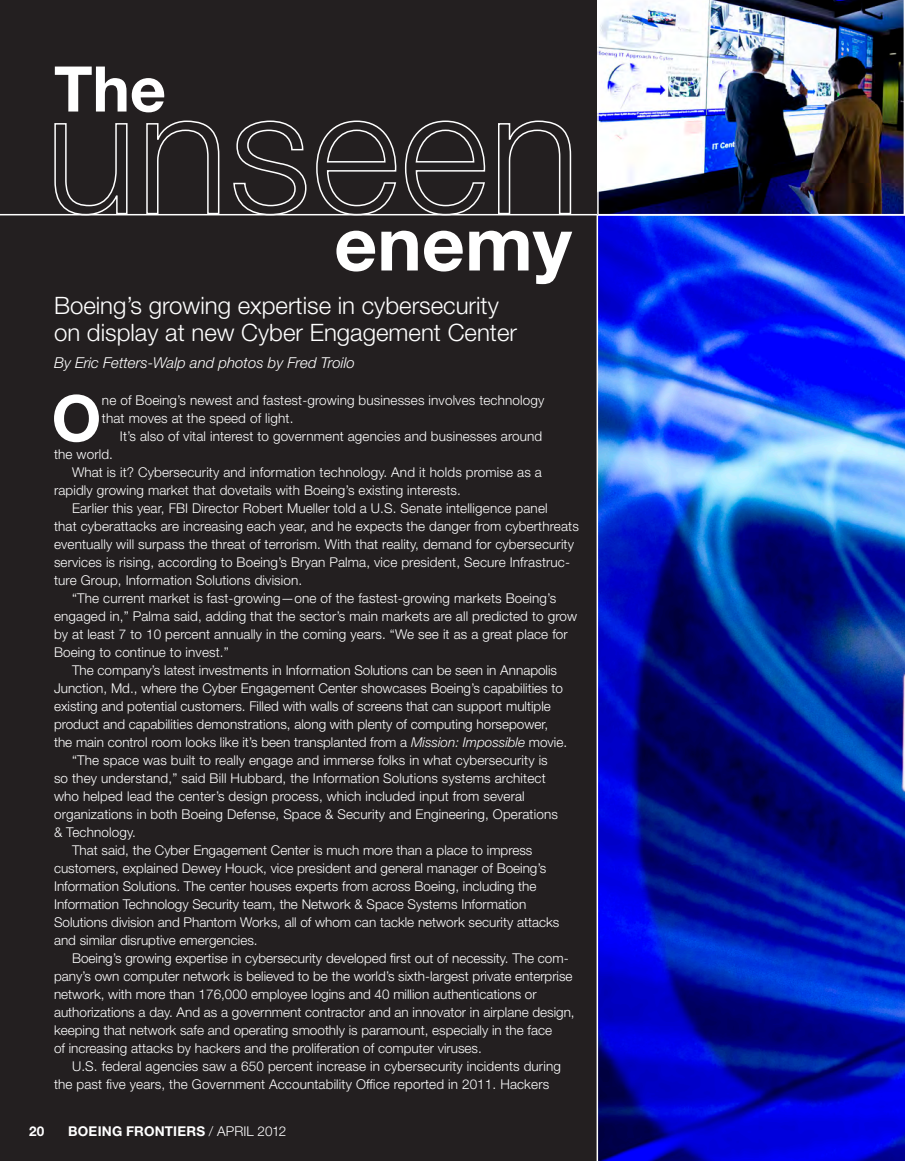
<style>
.page{position:relative;width:905px;height:1161px;background:#fff}
.page>*{position:absolute;margin:0;border:0;box-sizing:border-box;transform-origin:0 0}
.Headline_-_42{font:700 75px "Helvetica Neue LT Std";color:#fff}
.Drop_Cap{font:700 63.9px "Helvetica Neue LT Std";color:#fff}
.Headline_-_42-2{font:700 63px "Helvetica Neue LT Std";color:#fff}
.Deckhead{font:300 24px/27px "Helvetica Neue LT Std";color:#fff}
.Deckhead-2{font:italic 300 15px "Helvetica Neue LT Std";color:#fff}
.Body_copy{font:300 13.5px/18px "Helvetica Neue LT Std";color:#fff}
.Drop_Cap-2{font:300 13.5px/18px "Helvetica Neue LT Std";letter-spacing:.01em;color:#fff}
.Body_copy-2{font:700 13.5px "Helvetica Neue LT Std";letter-spacing:.015em;color:#fff}
.s1{font-style:italic}
.s2{font-weight:300}
</style>
<div class="page">
<div style="left:0;top:0;width:904px;height:1161px;background:#231f20"></div>
<svg style="left:596px;top:215px;width:308px;height:946px;background:#112aba"></svg>
<svg style="left:54px;top:120px;width:518px;height:96px"></svg>
<hr style="left:0;top:214px;width:904px;height:1px;background:#fff">
<img style="left:597px;top:0;width:307px;height:215px">
<p class="Headline_-_42-2" style="left:54px;top:50px;width:114px">The</p>
<p class="Headline_-_42" style="left:334px;top:197px;width:239px">enemy</p>
<p class="Deckhead" style="left:54px;top:291px;width:464px">Boeing’s growing expertise in cybersecurity on display at new Cyber Engagement Center</p>
<p class="Deckhead-2" style="left:54px;top:353px;width:302px">By Eric Fetters-Walp and photos by Fred Troilo</p>
<p class="Drop_Cap" style="left:52px;top:379px;width:51px">O</p>
<p class="Drop_Cap-2" style="left:102px;top:391px;width:444px">ne of Boeing’s newest and fastest-growing businesses involves technology that moves at the speed of light.</p>
<p class="Body_copy" style="left:120px;top:427px;width:424px">It’s also of vital interest to government agencies and businesses around</p>
<p class="Body_copy" style="left:54px;top:445px;width:60px">the world.</p>
<p class="Body_copy" style="left:54px;top:463px;width:489px;text-indent:18px">What is it? Cybersecurity and information technology. And it holds promise as a rapidly growing market that dovetails with Boeing’s existing interests.</p>
<p class="Body_copy" style="left:54px;top:499px;width:526px;text-indent:18px">Earlier this year, FBI Director Robert Mueller told a U.S. Senate intelligence panel<br>that cyberattacks are increasing each year, and he expects the danger from cyberthreats eventually will surpass the threat of terrorism. With that reality, demand for cybersecurity services is rising, according to Boeing’s Bryan Palma, vice president, Secure Infrastruc&shy;ture Group, Information Solutions division.</p>
<p class="Body_copy" style="left:54px;top:589px;width:524px;text-indent:18px">“The current market is fast-growing—one of the fastest-growing markets Boeing’s engaged in,” Palma said, adding that the sector’s main markets are all predicted to grow by at least 7 to 10 percent annually in the coming years. “We see it as a great place for Boeing to continue to invest.”</p>
<p class="Body_copy" style="left:54px;top:661px;width:514px;text-indent:18px">The company’s latest investments in Information Solutions can be seen in Annapolis Junction, Md., where the Cyber Engagement Center showcases Boeing’s capabilities to existing and potential customers. Filled with walls of screens that can support multiple product and capabilities demonstrations, along with plenty of computing horsepower, the main control room looks like it’s been transplanted from a <span class="s1">Mission: Impossible</span> movie.</p>
<p class="Body_copy" style="left:54px;top:751px;width:505px;text-indent:18px">“The space was built to really engage and immerse folks in what cybersecurity is so they understand,” said Bill Hubbard, the Information Solutions systems architect who helped lead the center’s design process, which included input from several organizations in both Boeing Defense, Space &amp; Security and Engineering, Operations &amp; Technology.</p>
<p class="Body_copy" style="left:54px;top:841px;width:507px;text-indent:18px">That said, the Cyber Engagement Center is much more than a place to impress customers, explained Dewey Houck, vice president and general manager of Boeing’s Information Solutions. The center houses experts from across Boeing, including the Information Technology Security team, the Network &amp; Space Systems Information Solutions division and Phantom Works, all of whom can tackle network security attacks and similar disruptive emergencies.</p>
<p class="Body_copy" style="left:54px;top:949px;width:522px;text-indent:18px">Boeing’s growing expertise in cybersecurity developed first out of necessity. The com&shy;pany’s own computer network is believed to be the world’s sixth-largest private enterprise network, with more than 176,000 employee logins and 40 million authentications or authorizations a day. And as a government contractor and an innovator in airplane design, keeping that network safe and operating smoothly is paramount, especially in the face<br>of increasing attacks by hackers and the proliferation of computer viruses.</p>
<p class="Body_copy" style="left:54px;top:1057px;width:508px;text-indent:18px">U.S. federal agencies saw a 650 percent increase in cybersecurity incidents during the past five years, the Government Accountability Office reported in 2011. Hackers</p>
<p class="Body_copy-2" style="left:29px;top:1123px;width:17px">20</p>
<p class="Body_copy-2" style="left:68px;top:1123px;width:219px">BOEING FRONTIERS <span class="s2">/ APRIL 2012</span></p>
</div>
